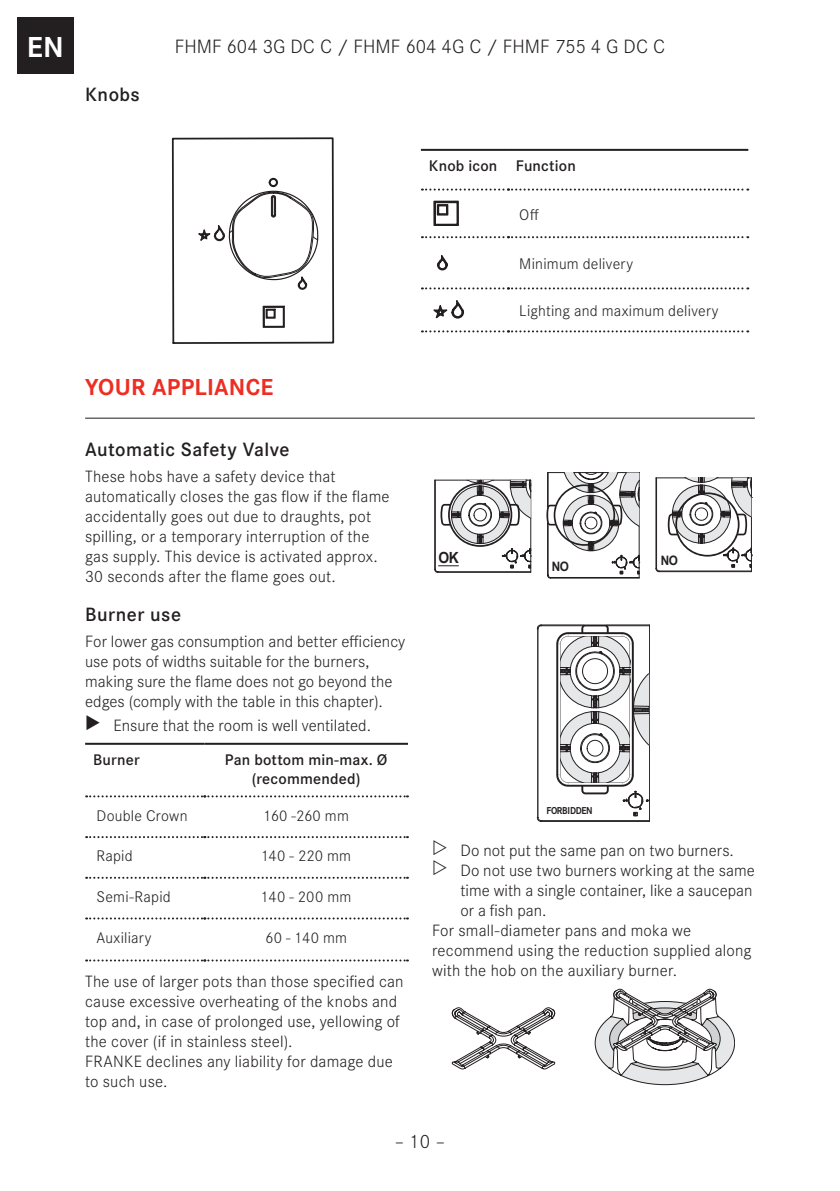
<style>
.page{position:relative;width:840px;height:1191px;background:#fff}
.page>*{position:absolute;margin:0;border:0;box-sizing:border-box;transform-origin:0 0}
.t1{font:700 30px "Corporate S";color:#fff}
.FbF_Heading_1_v1_A5{font:700 24px "Corporate S";letter-spacing:.01em;color:#ee2e22}
.t2{font:300 20px "Corporate S";color:#231f20}
.FbF_Heading_2_v1_A5{font:600 20px "Corporate S";letter-spacing:.025em;color:#231f20}
.FbF_Grundtext_v1_A5{font:600 20px "Corporate S";letter-spacing:.025em;color:#231f20}
.FbF_Grundtext_v1_A5-2{font:300 17px/20px "Corporate S";letter-spacing:.01em;color:#231f20}
.FbF_Tabelle_Grundte{font:300 16px "Corporate S";letter-spacing:.015em;color:#231f20}
.FbF_Tabelle_Kopfzei{font:600 16px/19.2px "Corporate S";letter-spacing:.01em;color:#231f20;text-align:center}
.t3{font:700 15.4px "Arial";color:#231f20;scale:.9 1}
.t4{font:700 13px "Arial";color:#231f20;scale:.9 1}
.t5{font:700 10.4px "Corporate S";letter-spacing:-.03em;color:#231f20;scale:.9 1}
</style>
<div class="page">
<div style="left:17px;top:17px;width:57px;height:57px;background:#231f20"></div>
<div style="left:172px;top:137px;width:162px;height:207px;border:2px solid #231f20"></div>
<svg style="left:198px;top:177px;width:121px;height:151px"></svg>
<hr style="left:420px;top:149px;width:87px;height:2px;background:#231f20">
<hr style="left:507px;top:149px;width:240px;height:2px;background:#231f20">
<svg style="left:421px;top:188px;width:326px;height:2px"></svg>
<svg style="left:421px;top:236px;width:326px;height:2px"></svg>
<svg style="left:421px;top:287px;width:326px;height:2px"></svg>
<svg style="left:421px;top:330px;width:326px;height:2px"></svg>
<svg style="left:433px;top:201px;width:26px;height:25px"></svg>
<svg style="left:437px;top:255px;width:11px;height:16px"></svg>
<svg style="left:433px;top:300px;width:31px;height:19px"></svg>
<hr style="left:85px;top:418px;width:669px;height:1px;background:#231f20">
<hr style="left:85px;top:743px;width:119px;height:2px;background:#231f20">
<hr style="left:204px;top:743px;width:204px;height:2px;background:#231f20">
<svg style="left:86px;top:795px;width:322px;height:2px"></svg>
<svg style="left:86px;top:836px;width:322px;height:2px"></svg>
<svg style="left:86px;top:876px;width:322px;height:2px"></svg>
<svg style="left:86px;top:917px;width:322px;height:2px"></svg>
<svg style="left:86px;top:959px;width:322px;height:2px"></svg>
<hr style="left:550px;top:578px;width:88px;height:1px;background:#231f20">
<svg style="left:434px;top:479px;width:97px;height:94px"></svg>
<svg style="left:546px;top:472px;width:93px;height:106px"></svg>
<svg style="left:655px;top:477px;width:97px;height:95px"></svg>
<svg style="left:536px;top:624px;width:113px;height:197px"></svg>
<svg style="left:451px;top:988px;width:283px;height:97px"></svg>
<h1 class="t1" style="left:27px;top:24px;width:38px">EN</h1>
<p class="t2" style="left:175px;top:33px;width:491px">FHMF 604 3G DC C / FHMF 604 4G C / FHMF 755 4 G DC C</p>
<p class="FbF_Grundtext_v1_A5" style="left:85px;top:80px;width:56px">Knobs</p>
<p class="FbF_Heading_1_v1_A5" style="left:85px;top:368px;width:190px">YOUR APPLIANCE</p>
<p class="FbF_Heading_2_v1_A5" style="left:85px;top:435px;width:206px">Automatic Safety Valve</p>
<p class="FbF_Grundtext_v1_A5-2" style="left:85px;top:465px;width:306px">These hobs have a safety device that automatically closes the gas flow if the flame accidentally goes out due to draughts, pot spilling, or a temporary interruption of the gas supply. This device is activated approx.<br>30 seconds after the flame goes out.</p>
<p class="FbF_Heading_2_v1_A5" style="left:85px;top:599px;width:97px">Burner use</p>
<p class="FbF_Grundtext_v1_A5-2" style="left:85px;top:630px;width:321px">For lower gas consumption and better efficiency use pots of widths suitable for the burners, making sure the flame does not go beyond the edges (comply with the table in this chapter).</p>
<p class="FbF_Grundtext_v1_A5-2" style="left:113px;top:714px;width:259px">Ensure that the room is well ventilated.</p>
<p class="FbF_Tabelle_Kopfzei" style="left:93px;top:748px;width:48px">Burner</p>
<p class="FbF_Tabelle_Kopfzei" style="left:225px;top:748px;width:164px">Pan bottom min-max. Ø (recommended)</p>
<p class="FbF_Tabelle_Grundte" style="left:96px;top:804px;width:93px">Double Crown</p>
<p class="FbF_Tabelle_Grundte" style="left:263px;top:804px;width:87px">160 -260 mm</p>
<p class="FbF_Tabelle_Grundte" style="left:96px;top:844px;width:38px">Rapid</p>
<p class="FbF_Tabelle_Grundte" style="left:261px;top:844px;width:91px">140 - 220 mm</p>
<p class="FbF_Tabelle_Grundte" style="left:96px;top:885px;width:76px">Semi-Rapid</p>
<p class="FbF_Tabelle_Grundte" style="left:261px;top:885px;width:92px">140 - 200 mm</p>
<p class="FbF_Tabelle_Grundte" style="left:96px;top:926px;width:56px">Auxiliary</p>
<p class="FbF_Tabelle_Grundte" style="left:265px;top:926px;width:83px">60 - 140 mm</p>
<p class="FbF_Grundtext_v1_A5-2" style="left:85px;top:970px;width:320px">The use of larger pots than those specified can cause excessive overheating of the knobs and top and, in case of prolonged use, yellowing of the cover (if in stainless steel).</p>
<p class="FbF_Grundtext_v1_A5-2" style="left:85px;top:1050px;width:309px">FRANKE declines any liability for damage due to such use.</p>
<p class="FbF_Tabelle_Kopfzei" style="left:428px;top:155px;width:70px">Knob icon</p>
<p class="FbF_Tabelle_Kopfzei" style="left:515px;top:155px;width:61px">Function</p>
<p class="FbF_Tabelle_Grundte" style="left:519px;top:203px;width:21px">Off</p>
<p class="FbF_Tabelle_Grundte" style="left:519px;top:253px;width:115px">Minimum delivery</p>
<p class="FbF_Tabelle_Grundte" style="left:519px;top:300px;width:200px">Lighting and maximum delivery</p>
<p class="t3" style="left:438px;top:547px;width:24px">OK</p>
<p class="t4" style="left:551px;top:557px;width:21px">NO</p>
<p class="t4" style="left:660px;top:551px;width:21px">NO</p>
<p class="t5" style="left:546px;top:802px;width:53px">FORBIDDEN</p>
<p class="FbF_Grundtext_v1_A5-2" style="left:460px;top:839px;width:275px">Do not put the same pan on two burners.</p>
<p class="FbF_Grundtext_v1_A5-2" style="left:460px;top:859px;width:296px">Do not use two burners working at the same time with a single container, like a saucepan or a fish pan.</p>
<p class="FbF_Grundtext_v1_A5-2" style="left:432px;top:919px;width:321px">For small-diameter pans and moka we recommend using the reduction supplied along with the hob on the auxiliary burner.</p>
<p class="t2" style="left:394px;top:1127px;width:52px">– 10 –</p>
</div>
